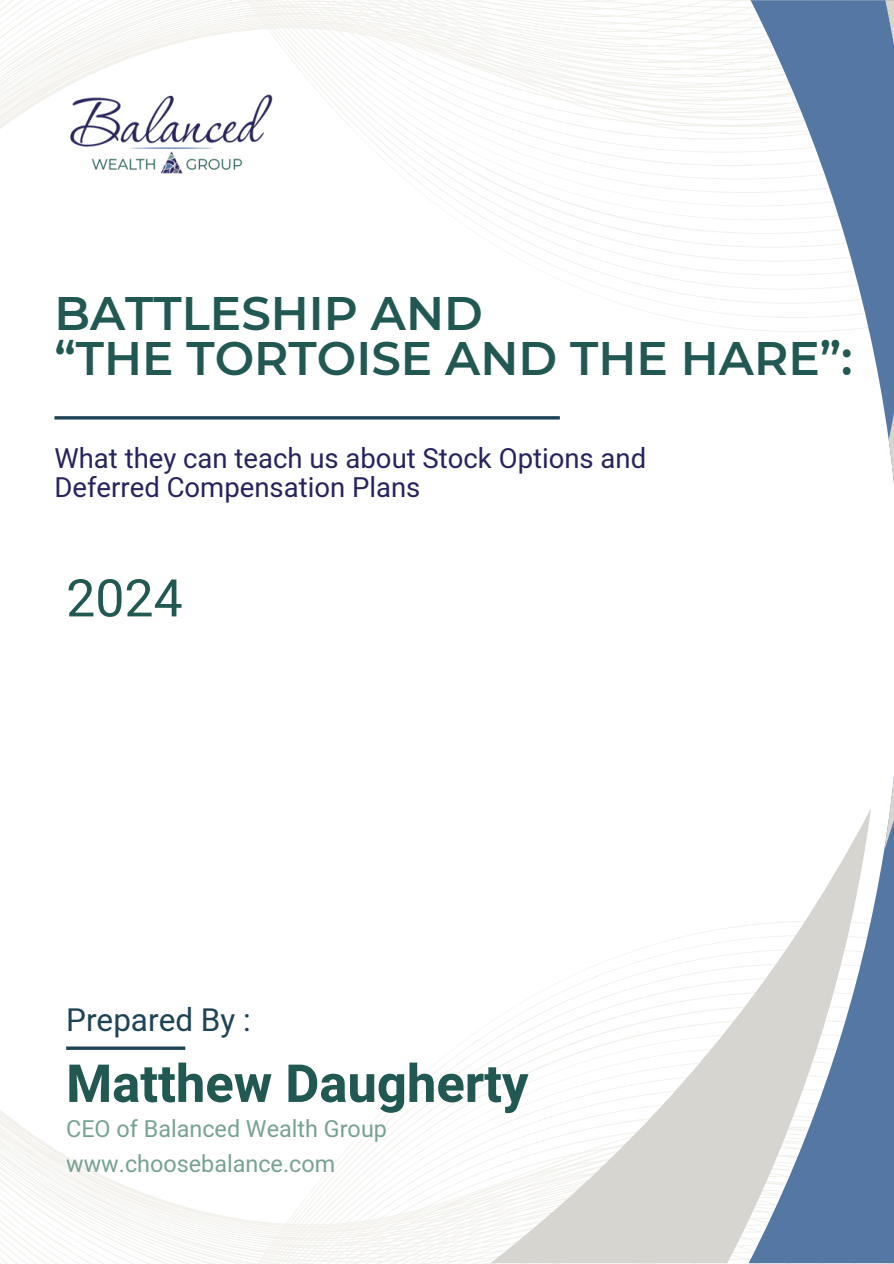
<style>
.page{position:relative;width:894px;height:1264px;background:#fff}
.page>*{position:absolute;margin:0;border:0;box-sizing:border-box;transform-origin:0 0}
.t1{font:700 52.5px "Heebo";color:#215952}
.t2{font:51.75px "Heebo";color:#215952}
.t3{font:600 46.95px/45px "Montserrat";color:#215952}
.t4{font:31.35px "Heebo";color:#1d4355}
.t5{font:27.45px/28.5px "Heebo";color:#26245c}
.t6{font:23.4px "Heebo";color:#78a194}
</style>
<div class="page">
<svg style="left:423px;top:194px;width:325px;height:136px"></svg>
<svg style="left:0;top:56px;width:748px;height:138px"></svg>
<svg style="left:0;top:0;width:748px;height:56px"></svg>
<svg style="left:0;top:1059px;width:490px;height:137px"></svg>
<svg style="left:0;top:1196px;width:490px;height:67px"></svg>
<svg style="left:490px;top:925px;width:258px;height:338px"></svg>
<svg style="left:748px;top:0;width:145px;height:1263px"></svg>
<svg style="left:883px;top:0;width:10px;height:851px"></svg>
<hr style="left:54px;top:416px;width:505px;height:3px;background:#1d4355">
<hr style="left:66px;top:1046px;width:119px;height:3px;background:#1d4355">
<img style="left:54px;top:89px;width:233px;height:89px">
<p class="t3" style="left:54px;top:290px;width:799px">BATTLESHIP AND<br>“THE TORTOISE AND THE HARE”:</p>
<p class="t5" style="left:54px;top:445px;width:593px">What they can teach us about Stock Options and<br>Deferred Compensation Plans</p>
<h3 class="t2" style="left:66px;top:562px;width:118px">2024</h3>
<h5 class="t4" style="left:66px;top:997px;width:186px">Prepared By :</h5>
<h2 class="t1" style="left:66px;top:1046px;width:463px">Matthew Daugherty</h2>
<p class="t6" style="left:66px;top:1112px;width:322px">CEO of Balanced Wealth Group</p>
<h4 class="t6" style="left:66px;top:1147px;width:270px">www.choosebalance.com</h4>
</div>
